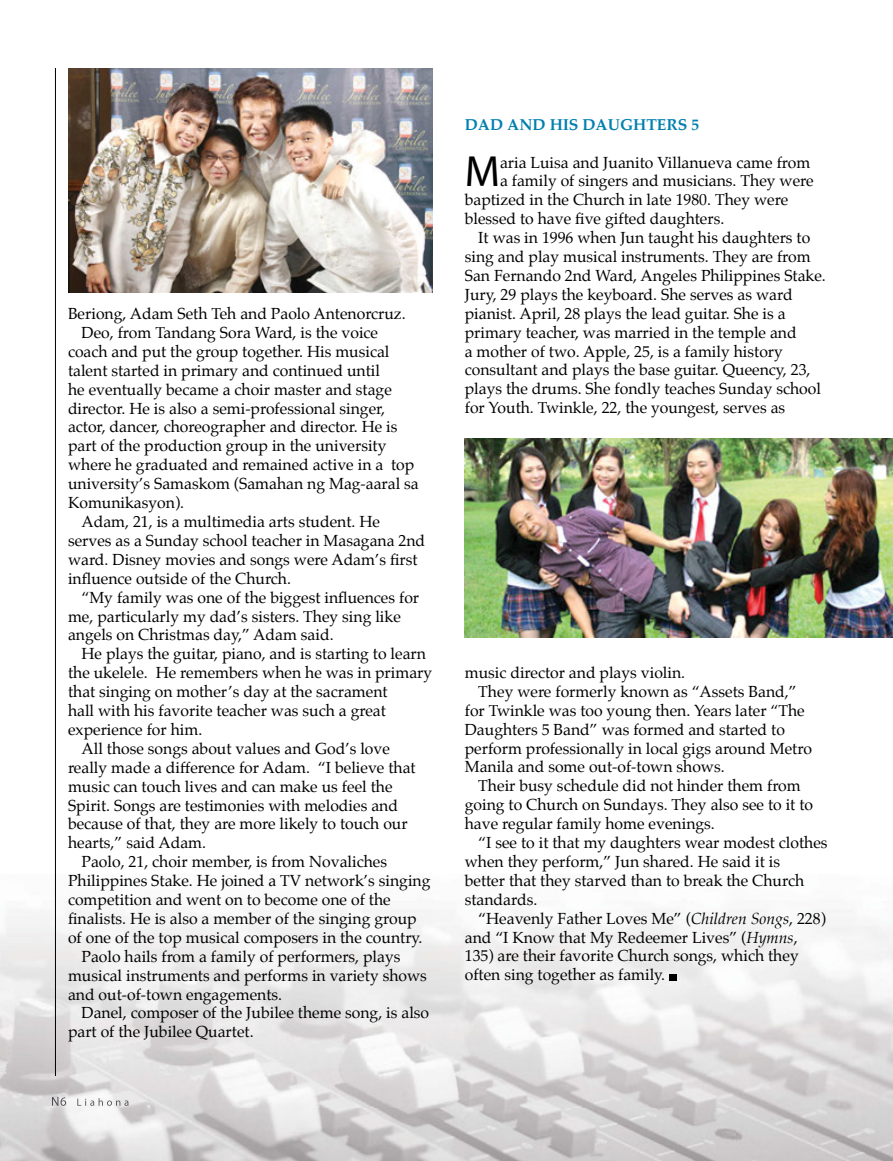
<style>
.page{position:relative;width:893px;height:1161px;background:#fff}
.page>*{position:absolute;margin:0;border:0;box-sizing:border-box;transform-origin:0 0}
.t1{font:43.8px "Myriad Pro";color:#000}
.t2{font:15.75px "Palatino";color:#000}
.t3{font:700 15.75px "Palatino";color:#0080b0}
.s1{font-style:italic}
</style>
<div class="page">
<img style="left:0;top:874px;width:893px;height:287px">
<img style="left:52px;top:1097px;width:14px;height:9px">
<img style="left:77px;top:1098px;width:51px;height:8px">
<hr style="left:55px;top:68px;width:1px;height:1008px;background:#000">
<div style="left:669px;top:974px;width:7px;height:6px;background:#000"></div>
<img style="left:68px;top:68px;width:364px;height:225px">
<img style="left:465px;top:438px;width:428px;height:199px">
<p class="t2" style="left:68px;top:301px;width:339px">Beriong, Adam Seth Teh and Paolo Antenorcruz.</p>
<p class="t2" style="left:82px;top:319px;width:298px">Deo, from Tandang Sora Ward, is the voice</p>
<p class="t2" style="left:68px;top:338px;width:323px">coach and put the group together. His musical</p>
<p class="t2" style="left:68px;top:357px;width:313px">talent started in primary and continued until</p>
<p class="t2" style="left:68px;top:376px;width:325px">he eventually became a choir master and stage</p>
<p class="t2" style="left:68px;top:395px;width:319px">director. He is also a semi-professional singer,</p>
<p class="t2" style="left:68px;top:414px;width:331px">actor, dancer, choreographer and director. He is</p>
<p class="t2" style="left:68px;top:433px;width:320px">part of the production group in the university</p>
<p class="t2" style="left:68px;top:452px;width:348px">where he graduated and remained active in a top</p>
<p class="t2" style="left:68px;top:471px;width:352px">university’s Samaskom (Samahan ng Mag-aaral sa</p>
<p class="t2" style="left:68px;top:490px;width:118px">Komunikasyon).</p>
<p class="t2" style="left:82px;top:508px;width:300px">Adam, 21, is a multimedia arts student. He</p>
<p class="t2" style="left:68px;top:527px;width:359px">serves as a Sunday school teacher in Masagana 2nd</p>
<p class="t2" style="left:68px;top:546px;width:351px">ward. Disney movies and songs were Adam’s first</p>
<p class="t2" style="left:68px;top:565px;width:225px">influence outside of the Church.</p>
<p class="t2" style="left:82px;top:584px;width:339px">“My family was one of the biggest influences for</p>
<p class="t2" style="left:68px;top:603px;width:334px">me, particularly my dad’s sisters. They sing like</p>
<p class="t2" style="left:68px;top:622px;width:267px">angels on Christmas day,” Adam said.</p>
<p class="t2" style="left:82px;top:641px;width:346px">He plays the guitar, piano, and is starting to learn</p>
<p class="t2" style="left:68px;top:660px;width:366px">the ukelele. He remembers when he was in primary</p>
<p class="t2" style="left:68px;top:679px;width:321px">that singing on mother’s day at the sacrament</p>
<p class="t2" style="left:68px;top:697px;width:319px">hall with his favorite teacher was such a great</p>
<p class="t2" style="left:68px;top:716px;width:136px">experience for him.</p>
<p class="t2" style="left:82px;top:735px;width:310px">All those songs about values and God’s love</p>
<p class="t2" style="left:68px;top:754px;width:349px">really made a difference for Adam. “I believe that</p>
<p class="t2" style="left:68px;top:773px;width:326px">music can touch lives and can make us feel the</p>
<p class="t2" style="left:68px;top:792px;width:331px">Spirit. Songs are testimonies with melodies and</p>
<p class="t2" style="left:68px;top:811px;width:341px">because of that, they are more likely to touch our</p>
<p class="t2" style="left:68px;top:830px;width:140px">hearts,” said Adam.</p>
<p class="t2" style="left:82px;top:849px;width:307px">Paolo, 21, choir member, is from Novaliches</p>
<p class="t2" style="left:68px;top:868px;width:364px">Philippines Stake. He joined a TV network’s singing</p>
<p class="t2" style="left:68px;top:886px;width:324px">competition and went on to become one of the</p>
<p class="t2" style="left:68px;top:905px;width:350px">finalists. He is also a member of the singing group</p>
<p class="t2" style="left:68px;top:924px;width:356px">of one of the top musical composers in the country.</p>
<p class="t2" style="left:82px;top:943px;width:320px">Paolo hails from a family of performers, plays</p>
<p class="t2" style="left:68px;top:962px;width:360px">musical instruments and performs in variety shows</p>
<p class="t2" style="left:68px;top:981px;width:216px">and out-of-town engagements.</p>
<p class="t2" style="left:82px;top:1000px;width:349px">Danel, composer of the Jubilee theme song, is also</p>
<p class="t2" style="left:68px;top:1019px;width:187px">part of the Jubilee Quartet.</p>
<p class="t3" style="left:465px;top:111px;width:236px">DAD AND HIS DAUGHTERS 5</p>
<h1 class="t1" style="left:465px;top:145px;width:37px">M</h1>
<p class="t2" style="left:500px;top:149px;width:312px">aria Luisa and Juanito Villanueva came from</p>
<p class="t2" style="left:500px;top:168px;width:315px">a family of singers and musicians. They were</p>
<p class="t2" style="left:465px;top:187px;width:325px">baptized in the Church in late 1980. They were</p>
<p class="t2" style="left:465px;top:206px;width:261px">blessed to have five gifted daughters.</p>
<p class="t2" style="left:478px;top:225px;width:333px">It was in 1996 when Jun taught his daughters to</p>
<p class="t2" style="left:465px;top:244px;width:347px">sing and play musical instruments. They are from</p>
<p class="t2" style="left:465px;top:262px;width:363px">San Fernando 2nd Ward, Angeles Philippines Stake.</p>
<p class="t2" style="left:465px;top:281px;width:329px">Jury, 29 plays the keyboard. She serves as ward</p>
<p class="t2" style="left:465px;top:300px;width:322px">pianist. April, 28 plays the lead guitar. She is a</p>
<p class="t2" style="left:465px;top:319px;width:333px">primary teacher, was married in the temple and</p>
<p class="t2" style="left:465px;top:338px;width:320px">a mother of two. Apple, 25, is a family history</p>
<p class="t2" style="left:465px;top:357px;width:347px">consultant and plays the base guitar. Queency, 23,</p>
<p class="t2" style="left:465px;top:376px;width:358px">plays the drums. She fondly teaches Sunday school</p>
<p class="t2" style="left:465px;top:395px;width:322px">for Youth. Twinkle, 22, the youngest, serves as</p>
<p class="t2" style="left:465px;top:659px;width:222px">music director and plays violin.</p>
<p class="t2" style="left:478px;top:678px;width:320px">They were formerly known as “Assets Band,”</p>
<p class="t2" style="left:465px;top:697px;width:342px">for Twinkle was too young then. Years later “The</p>
<p class="t2" style="left:465px;top:716px;width:322px">Daughters 5 Band” was formed and started to</p>
<p class="t2" style="left:465px;top:735px;width:349px">perform professionally in local gigs around Metro</p>
<p class="t2" style="left:465px;top:754px;width:261px">Manila and some out-of-town shows.</p>
<p class="t2" style="left:478px;top:773px;width:324px">Their busy schedule did not hinder them from</p>
<p class="t2" style="left:465px;top:792px;width:350px">going to Church on Sundays. They also see to it to</p>
<p class="t2" style="left:465px;top:811px;width:252px">have regular family home evenings.</p>
<p class="t2" style="left:478px;top:829px;width:351px">“I see to it that my daughters wear modest clothes</p>
<p class="t2" style="left:465px;top:848px;width:317px">when they perform,” Jun shared. He said it is</p>
<p class="t2" style="left:465px;top:867px;width:341px">better that they starved than to break the Church</p>
<p class="t2" style="left:465px;top:886px;width:74px">standards.</p>
<p class="t2" style="left:478px;top:905px;width:349px">“Heavenly Father Loves Me” (<span class="s1">Children Songs</span>, 228)</p>
<p class="t2" style="left:465px;top:924px;width:334px">and “I Know that My Redeemer Lives” (<span class="s1">Hymns</span>,</p>
<p class="t2" style="left:465px;top:943px;width:335px">135) are their favorite Church songs, which they</p>
<p class="t2" style="left:465px;top:962px;width:202px">often sing together as family.</p>
</div>
